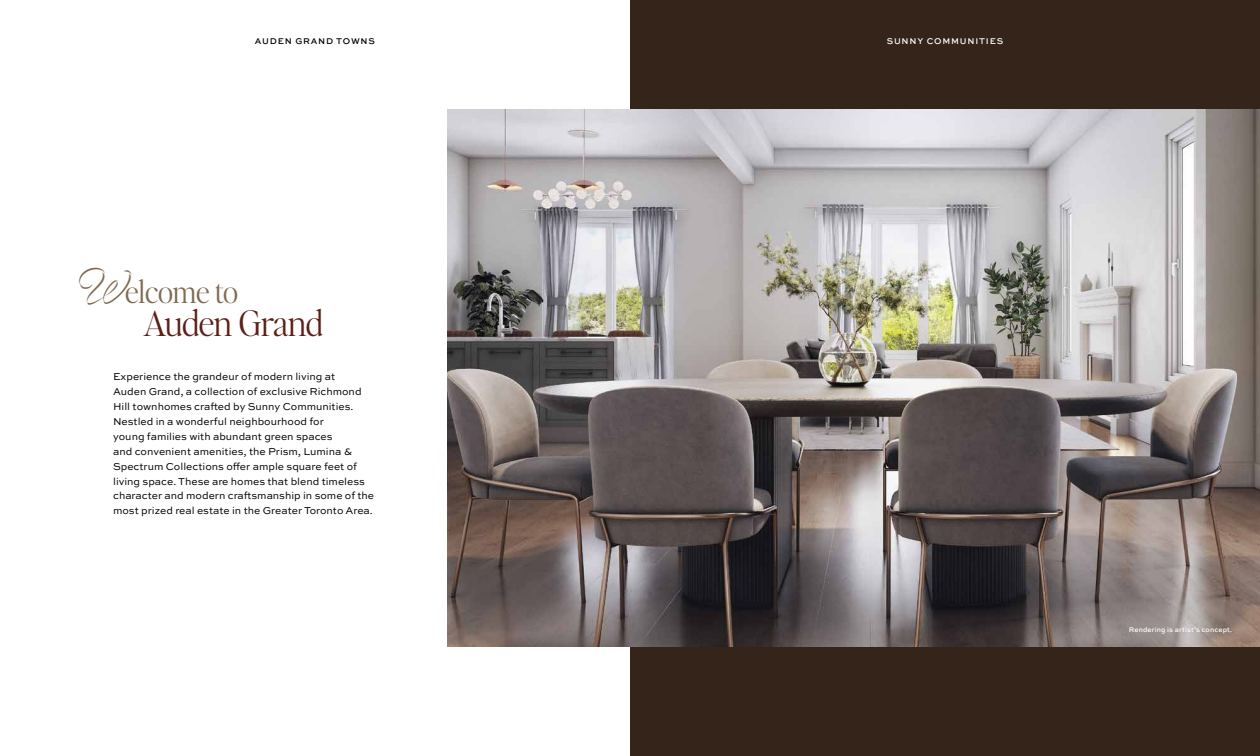
<style>
.page{position:relative;width:1260px;height:756px;background:#fff}
.page>*{position:absolute;margin:0;border:0;box-sizing:border-box;transform-origin:0 0}
.t1{font:300 35px "Editor's Note";letter-spacing:-.015em;color:#5b2019}
.t2{font:300 30.62px "Editor's Note";letter-spacing:-.01em;color:#806a52}
.t3{font:10.5px/14.9px "Sweet Sans Pro";color:#000}
.t4{font:500 8.75px "Sweet Sans Pro";letter-spacing:.09em;color:#fff}
.t5{font:500 8.75px "Sweet Sans Pro";letter-spacing:.09em;color:#000}
.t6{font:500 7px "Sweet Sans Pro";letter-spacing:.015em;color:#fff}
.s1{font-family:"Volina";font-weight:400}
</style>
<div class="page">
<div style="left:630px;top:0;width:630px;height:756px;background:#352419"></div>
<img style="left:447px;top:110px;width:813px;height:536px">
<p class="t5" style="left:255px;top:34px;width:122px">AUDEN GRAND TOWNS</p>
<p class="t4" style="left:887px;top:34px;width:118px">SUNNY COMMUNITIES</p>
<h2 class="t2" style="left:71px;top:271px;width:169px"><span class="s1">W</span>elcome to</h2>
<h1 class="t1" style="left:143px;top:300px;width:181px">Auden Grand</h1>
<p class="t3" style="left:113px;top:369px;width:263px">Experience the grandeur of modern living at<br>Auden Grand, a collection of exclusive Richmond Hill townhomes crafted by Sunny Communities.<br>Nestled in a wonderful neighbourhood for<br>young families with abundant green spaces<br>and convenient amenities, the Prism, Lumina &amp; Spectrum Collections offer ample square feet of living space. These are homes that blend timeless character and modern craftsmanship in some of the most prized real estate in the Greater Toronto Area.</p>
<p class="t6" style="left:1129px;top:624px;width:105px">Rendering is artist’s concept.</p>
</div>
